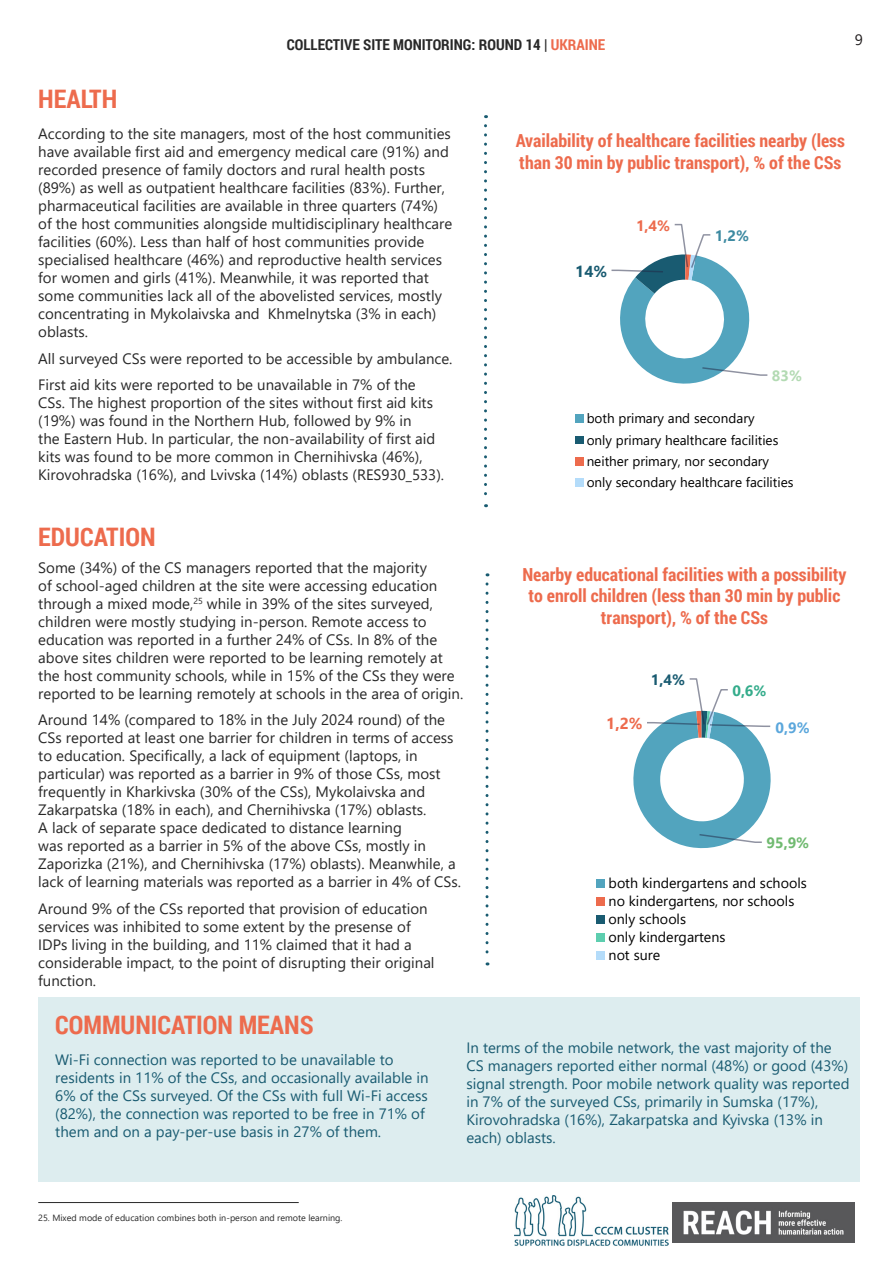
<style>
.page{position:relative;width:893px;height:1263px;background:#fff}
.page>*{position:absolute;margin:0;border:0;box-sizing:border-box;transform-origin:0 0}
.Content_Header{font:700 25.5px "Roboto Condensed";color:#ed6b4d}
.t1{font:700 18px/21.6px "Roboto Condensed";color:#ed6b4d;text-align:center}
.t2{font:700 15.9px "Segoe UI";color:#ed6b4d}
.t3{font:700 15.9px "Segoe UI";color:#195b71}
.Content_Subtitle{font:15px/18px "Segoe UI";color:#282828}
.t4{font:15px/18px "Segoe UI";color:#195b71}
.t5{font:700 15px "Roboto Condensed";color:#282828}
.t6{font:700 15px "Segoe UI";color:#70ba70}
.t7{font:700 15px "Segoe UI";color:#ed6b4d}
.t8{font:700 15px "Segoe UI";color:#3d8aa1}
.t9{font:700 15px "Segoe UI";color:#195b71}
.t10{font:700 15px "Segoe UI";color:#34ac8b}
.t11{font:700 15px "Segoe UI";color:#5ba7dc}
.t12{font:700 15px "Segoe UI";color:#b3dab3}
.t13{font:15px "Segoe UI";color:#231f20}
.t14{font:14.25px/18px "Segoe UI";letter-spacing:.005em;color:#000}
.t15{font:13.5px/21.1px "Segoe UI";color:#000}
.t16{font:9px "Segoe UI";color:#282828}
.s1{color:#ed6b4d}
</style>
<div class="page">
<img style="left:672px;top:1202px;width:183px;height:40px">
<img style="left:514px;top:1196px;width:154px;height:50px">
<hr style="left:38px;top:1202px;width:261px;height:1px;background:#282828">
<div style="left:38px;top:998px;width:821px;height:184px;background:#ddedef"></div>
<svg style="left:485px;top:584px;width:3px;height:381px"></svg>
<svg style="left:484px;top:126px;width:3px;height:381px"></svg>
<svg style="left:611px;top:223px;width:157px;height:161px"></svg>
<div style="left:575px;top:415px;width:8px;height:8px;background:#52a4be"></div>
<div style="left:575px;top:436px;width:8px;height:8px;background:#195b71"></div>
<div style="left:575px;top:457px;width:8px;height:8px;background:#ed6b4d"></div>
<div style="left:575px;top:478px;width:8px;height:8px;background:#b4dcfa"></div>
<svg style="left:633px;top:678px;width:138px;height:171px"></svg>
<div style="left:596px;top:879px;width:9px;height:8px;background:#52a4be"></div>
<div style="left:596px;top:897px;width:9px;height:8px;background:#ed6b4d"></div>
<div style="left:596px;top:915px;width:9px;height:8px;background:#195b71"></div>
<div style="left:596px;top:933px;width:9px;height:8px;background:#5dceaf"></div>
<div style="left:596px;top:951px;width:9px;height:8px;background:#b4dcfa"></div>
<p class="t5" style="left:287px;top:34px;width:320px">COLLECTIVE SITE MONITORING: ROUND 14 | <span class="s1">UKRAINE</span></p>
<p class="t13" style="left:855px;top:26px;width:10px">9</p>
<p class="Content_Header" style="left:38px;top:81px;width:80px">HEALTH</p>
<p class="Content_Subtitle" style="left:38px;top:123px;width:416px">According to the site managers, most of the host communities have available first aid and emergency medical care (91%) and recorded presence of family doctors and rural health posts (89%) as well as outpatient healthcare facilities (83%). Further, pharmaceutical facilities are available in three quarters (74%) of the host communities alongside multidisciplinary healthcare facilities (60%). Less than half of host communities provide specialised healthcare (46%) and reproductive health services for women and girls (41%). Meanwhile, it was reported that some communities lack all of the abovelisted services, mostly concentrating in Mykolaivska and Khmelnytska (3% in each) oblasts.</p>
<p class="Content_Subtitle" style="left:38px;top:348px;width:416px">All surveyed CSs were reported to be accessible by ambulance.</p>
<p class="Content_Subtitle" style="left:38px;top:374px;width:407px">First aid kits were reported to be unavailable in 7% of the CSs. The highest proportion of the sites without first aid kits (19%) was found in the Northern Hub, followed by 9% in<br>the Eastern Hub. In particular, the non-availability of first aid kits was found to be more common in Chernihivska (46%), Kirovohradska (16%), and Lvivska (14%) oblasts (RES930_533).</p>
<p class="Content_Header" style="left:38px;top:519px;width:119px">EDUCATION</p>
<p class="Content_Subtitle" style="left:38px;top:557px;width:427px">Some (34%) of the CS managers reported that the majority<br>of school-aged children at the site were accessing education through a mixed mode,<sup>25</sup> while in 39% of the sites surveyed, children were mostly studying in-person. Remote access to education was reported in a further 24% of CSs. In 8% of the above sites children were reported to be learning remotely at the host community schools, while in 15% of the CSs they were reported to be learning remotely at schools in the area of origin.</p>
<p class="Content_Subtitle" style="left:38px;top:709px;width:424px">Around 14% (compared to 18% in the July 2024 round) of the CSs reported at least one barrier for children in terms of access to education. Specifically, a lack of equipment (laptops, in particular) was reported as a barrier in 9% of those CSs, most frequently in Kharkivska (30% of the CSs), Mykolaivska and Zakarpatska (18% in each), and Chernihivska (17%) oblasts.<br>A lack of separate space dedicated to distance learning<br>was reported as a barrier in 5% of the above CSs, mostly in Zaporizka (21%), and Chernihivska (17%) oblasts). Meanwhile, a lack of learning materials was reported as a barrier in 4% of CSs.</p>
<p class="Content_Subtitle" style="left:38px;top:898px;width:398px">Around 9% of the CSs reported that provision of education services was inhibited to some extent by the presense of IDPs living in the building, and 11% claimed that it had a considerable impact, to the point of disrupting their original function.</p>
<p class="t1" style="left:516px;top:129px;width:331px;text-align:left">Availability of healthcare facilities nearby (less than 30 min by public transport), % of the CSs</p>
<p class="t3" style="left:575px;top:256px;width:34px">14%</p>
<p class="t7" style="left:636px;top:211px;width:36px">1,4%</p>
<p class="t8" style="left:715px;top:222px;width:36px">1,2%</p>
<p class="t12" style="left:772px;top:362px;width:32px">83%</p>
<p class="t15" style="left:587px;top:407px;width:208px">both primary and secondary<br>only primary healthcare facilities neither primary, nor secondary only secondary healthcare facilities</p>
<p class="t1" style="left:522px;top:563px;width:326px">Nearby educational facilities with a possibility to enroll children (less than 30 min by public transport), % of the CSs</p>
<p class="t9" style="left:651px;top:666px;width:36px">1,4%</p>
<p class="t2" style="left:606px;top:708px;width:38px">1,2%</p>
<p class="t10" style="left:732px;top:676px;width:36px">0,6%</p>
<p class="t11" style="left:775px;top:713px;width:36px">0,9%</p>
<p class="t6" style="left:766px;top:829px;width:44px">95,9%</p>
<p class="t14" style="left:609px;top:873px;width:200px">both kindergartens and schools no kindergartens, nor schools only schools<br>only kindergartens<br>not sure</p>
<p class="Content_Header" style="left:55px;top:1007px;width:260px">COMMUNICATION MEANS</p>
<p class="t4" style="left:55px;top:1049px;width:375px">Wi-Fi connection was reported to be unavailable to residents in 11% of the CSs, and occasionally available in 6% of the CSs surveyed. Of the CSs with full Wi-Fi access (82%), the connection was reported to be free in 71% of them and on a pay-per-use basis in 27% of them.</p>
<p class="t16" style="left:38px;top:1209px;width:306px">25. Mixed mode of education combines both in-person and remote learning.</p>
<p class="t4" style="left:466px;top:1037px;width:385px">In terms of the mobile network, the vast majority of the CS managers reported either normal (48%) or good (43%) signal strength. Poor mobile network quality was reported in 7% of the surveyed CSs, primarily in Sumska (17%), Kirovohradska (16%), Zakarpatska and Kyivska (13% in each) oblasts.</p>
</div>
